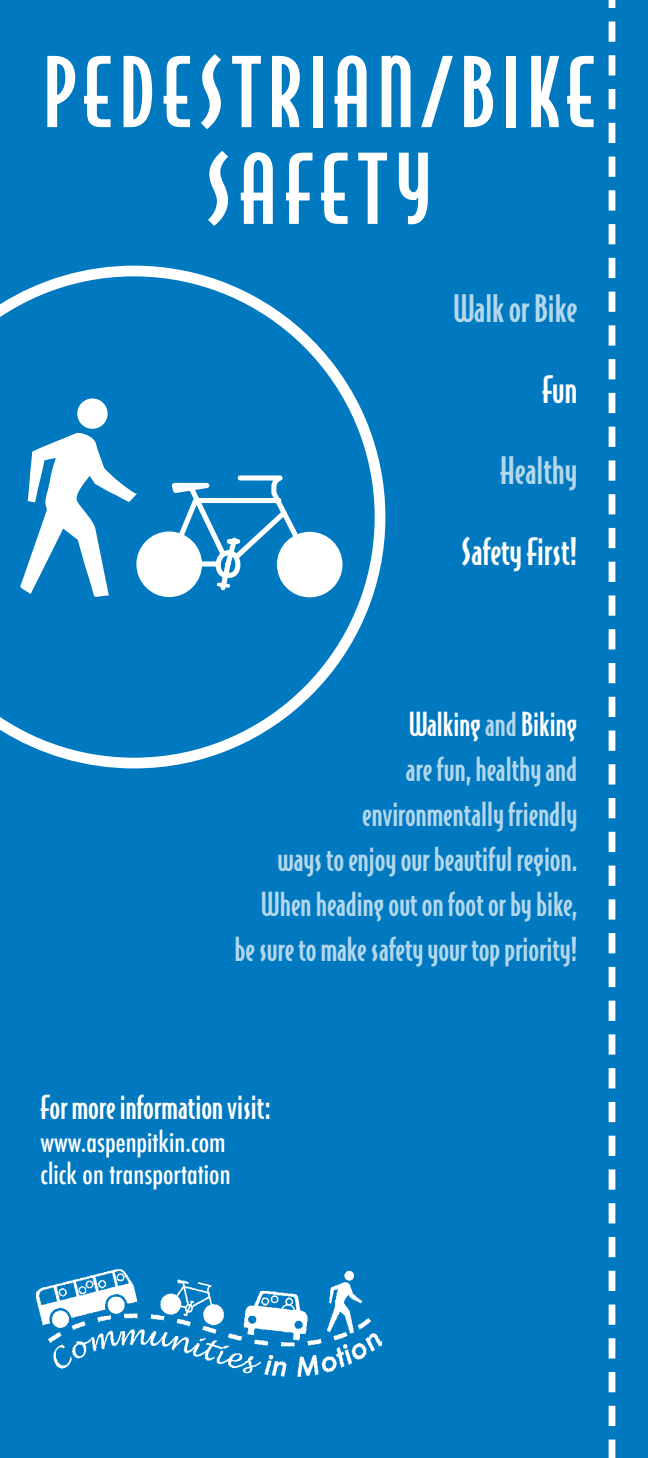
<style>
.page{position:relative;width:648px;height:1458px;background:#0079c1}
.page>*{position:absolute;margin:0;border:0;box-sizing:border-box;transform-origin:0 0}
.t1{font:92.25px/96.8px "Bodega Sans Medium Oldstyle";letter-spacing:.075em;color:#fff;text-align:center}
.t2{font:36px "Bodega Sans Medium Oldstyle";color:#b3d7ec}
.t3{font:36px "Bodega Sans Medium Oldstyle";color:#fff}
.t4{font:31.5px/45px "Bodega Sans Medium Oldstyle";color:#b3d7ec;text-align:right}
.t5{font:31.5px "Bodega Sans Medium Oldstyle";color:#fff}
.t6{font:500 condensed 27px/32.4px "Futura";color:#fff}
.s1{color:#fff}
</style>
<div class="page">
<svg style="left:0;top:266px;width:385px;height:502px"></svg>
<img style="left:36px;top:1269px;width:346px;height:108px">
<svg style="left:609px;top:0;width:6px;height:1458px"></svg>
<div style="left:136px;top:531px;width:66px;height:66px;background:#fff;border-radius:50%"></div>
<div style="left:277px;top:532px;width:66px;height:65px;background:#fff;border-radius:50%"></div>
<svg style="left:162px;top:473px;width:155px;height:121px"></svg>
<div style="left:77px;top:398px;width:31px;height:31px;background:#fff;border-radius:50%"></div>
<svg style="left:20px;top:432px;width:117px;height:166px"></svg>
<h1 class="t1" style="left:43px;top:42px;width:553px">Pedestrian/bike safety</h1>
<p class="t2" style="left:453px;top:287px;width:125px">Walk or Bike</p>
<p class="t3" style="left:542px;top:368px;width:37px">Fun</p>
<p class="t2" style="left:500px;top:449px;width:79px">Healthy</p>
<p class="t3" style="left:461px;top:530px;width:118px">Safety First!</p>
<p class="t4" style="left:234px;top:701px;width:344px"><span class="s1">Walking</span> and <span class="s1">Biking<br></span>are fun, healthy and<br>environmentally friendly<br>ways to enjoy our beautiful region.<br>When heading out on foot or by bike, be sure to make safety your top priority!</p>
<p class="t5" style="left:40px;top:1089px;width:232px">For more information visit:</p>
<p class="t6" style="left:40px;top:1126px;width:192px">www.aspenpitkin.com click on transportation</p>
</div>
